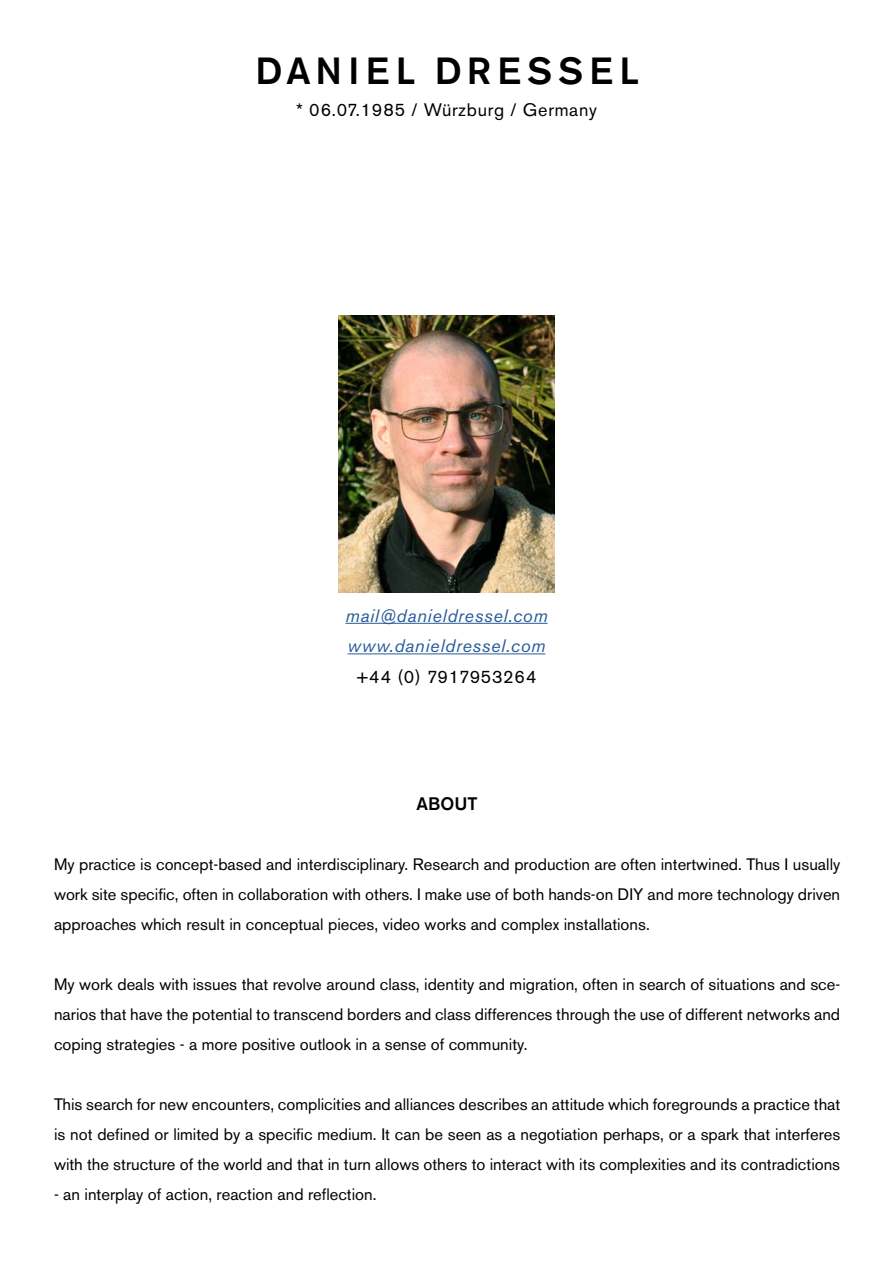
<style>
.page{position:relative;width:893px;height:1263px;background:#fff}
.page>*{position:absolute;margin:0;border:0;box-sizing:border-box;transform-origin:0 0}
.t1{font:500 37.5px "Akzidenz Grotesk BE";letter-spacing:.17em;color:#000}
.t2{font:18px "Akzidenz Grotesk BE";letter-spacing:.04em;color:#000}
.t3{font:italic 18px "Akzidenz Grotesk BE";letter-spacing:.04em;color:#275b9b}
.t4{font:500 18px "Akzidenz Grotesk BE";color:#000}
.t5{font:16.5px/30px "Akzidenz Grotesk BE";color:#000;text-align:justify}
</style>
<div class="page">
<hr style="left:345px;top:623px;width:203px;height:1px;background:#275b9b">
<hr style="left:348px;top:653px;width:197px;height:1px;background:#275b9b">
<img style="left:339px;top:316px;width:215px;height:277px">
<p class="t1" style="left:256px;top:48px;width:385px">DANIEL DRESSEL</p>
<p class="t2" style="left:296px;top:99px;width:302px">* 06.07.1985 / Würzburg / Germany</p>
<p class="t3" style="left:345px;top:604px;width:204px">mail@danieldressel.com</p>
<p class="t3" style="left:348px;top:635px;width:199px">www.danieldressel.com</p>
<p class="t2" style="left:356px;top:666px;width:182px">+44 (0) 7917953264</p>
<p class="t4" style="left:417px;top:792px;width:63px">ABOUT</p>
<p class="t5" style="left:54px;top:849px;width:788px">My practice is concept-based and interdisciplinary. Research and production are often intertwined. Thus I usually work site specific, often in collaboration with others. I make use of both hands-on DIY and more technology driven approaches which result in conceptual pieces, video works and complex installations.</p>
<p class="t5" style="left:54px;top:969px;width:788px">My work deals with issues that revolve around class, identity and migration, often in search of situations and sce&shy;narios that have the potential to transcend borders and class differences through the use of different networks and coping strategies - a more positive outlook in a sense of community.</p>
<p class="t5" style="left:54px;top:1089px;width:788px">This search for new encounters, complicities and alliances describes an attitude which foregrounds a practice that is not defined or limited by a specific medium. It can be seen as a negotiation perhaps, or a spark that interferes with the structure of the world and that in turn allows others to interact with its complexities and its contradictions</p>
<p class="t5" style="left:54px;top:1179px;width:324px">- an interplay of action, reaction and reflection.</p>
</div>
